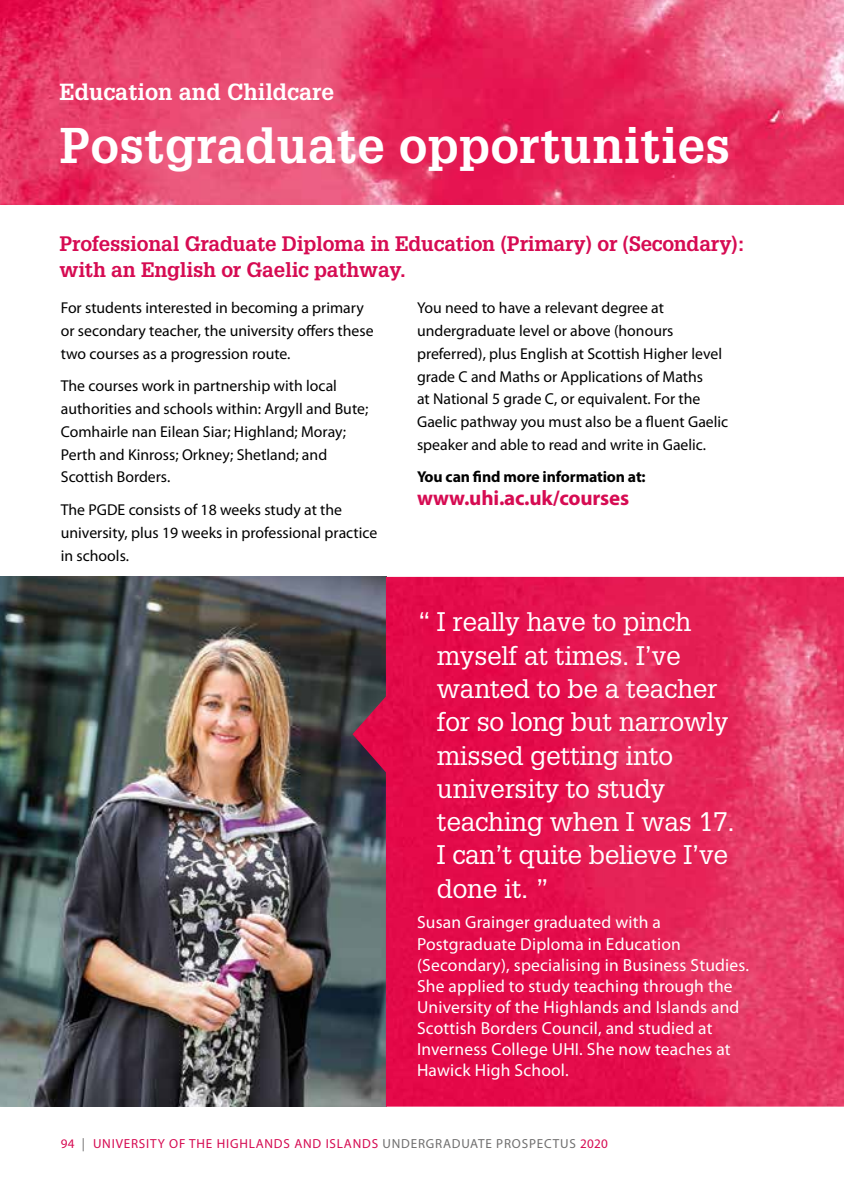
<style>
.page{position:relative;width:844px;height:1191px;background:#fff}
.page>*{position:absolute;margin:0;border:0;box-sizing:border-box;transform-origin:0 0}
.t1{font:700 49px "Glypha";letter-spacing:.01em;color:#fff}
.t2{font:26.25px/33.2px "Glypha";letter-spacing:-.01em;color:#fff}
.t3{font:700 22.75px "Glypha";color:#fff}
.t4{font:700 21px "Myriad Pro";letter-spacing:-.01em;color:#d60b52}
.t5{font:700 20.47px/26.2px "Glypha";letter-spacing:-.01em;color:#d60b52}
.t6{font:17.5px/21px "Myriad Pro";letter-spacing:.01em;color:#fff}
.t7{font:15.75px/22.8px "Myriad Pro";color:#000}
.t8{font:700 15.75px "Myriad Pro";letter-spacing:-.01em;color:#000}
.t9{font:13.12px "Myriad Pro";letter-spacing:.06em;color:#d60b52}
.s1{color:#706f6f}
</style>
<div class="page">
<img style="left:0;top:577px;width:352px;height:529px">
<img style="left:352px;top:577px;width:491px;height:529px">
<img style="left:0;top:0;width:843px;height:204px">
<h3 class="t3" style="left:60px;top:78px;width:276px">Education and Childcare</h3>
<h1 class="t1" style="left:60px;top:116px;width:671px">Postgraduate opportunities</h1>
<p class="t5" style="left:60px;top:230px;width:686px">Professional Graduate Diploma in Education (Primary) or (Secondary): with an English or Gaelic pathway.</p>
<p class="t7" style="left:61px;top:296px;width:314px">For students interested in becoming a primary or secondary teacher, the university offers these two courses as a progression route.</p>
<p class="t7" style="left:61px;top:374px;width:309px">The courses work in partnership with local authorities and schools within: Argyll and Bute; Comhairle nan Eilean Siar; Highland; Moray; Perth and Kinross; Orkney; Shetland; and Scottish Borders.</p>
<p class="t7" style="left:61px;top:498px;width:318px">The PGDE consists of 18 weeks study at the university, plus 19 weeks in professional practice in schools.</p>
<p class="t7" style="left:417px;top:296px;width:313px">You need to have a relevant degree at undergraduate level or above (honours preferred), plus English at Scottish Higher level grade C and Maths or Applications of Maths<br>at National 5 grade C, or equivalent. For the Gaelic pathway you must also be a fluent Gaelic speaker and able to read and write in Gaelic.</p>
<p class="t8" style="left:417px;top:467px;width:230px">You can find more information at:</p>
<h3 class="t4" style="left:417px;top:484px;width:213px">www.uhi.ac.uk/courses</h3>
<h2 class="t2" style="left:437px;top:605px;width:299px;text-indent:-20px">“ I really have to pinch myself at times. I’ve wanted to be a teacher for so long but narrowly missed getting into university to study teaching when I was 17.<br>I can’t quite believe I’ve done it. ”</h2>
<p class="t6" style="left:417px;top:912px;width:333px">Susan Grainger graduated with a Postgraduate Diploma in Education (Secondary), specialising in Business Studies.<br>She applied to study teaching through the University of the Highlands and Islands and Scottish Borders Council, and studied at Inverness College UHI. She now teaches at Hawick High School.</p>
<p class="t9" style="left:61px;top:1135px;width:548px">94 <span class="s1">|</span> UNIVERSITY OF THE HIGHLANDS AND ISLANDS <span class="s1">UNDERGRADUATE PROSPECTUS</span> 2020</p>
</div>
